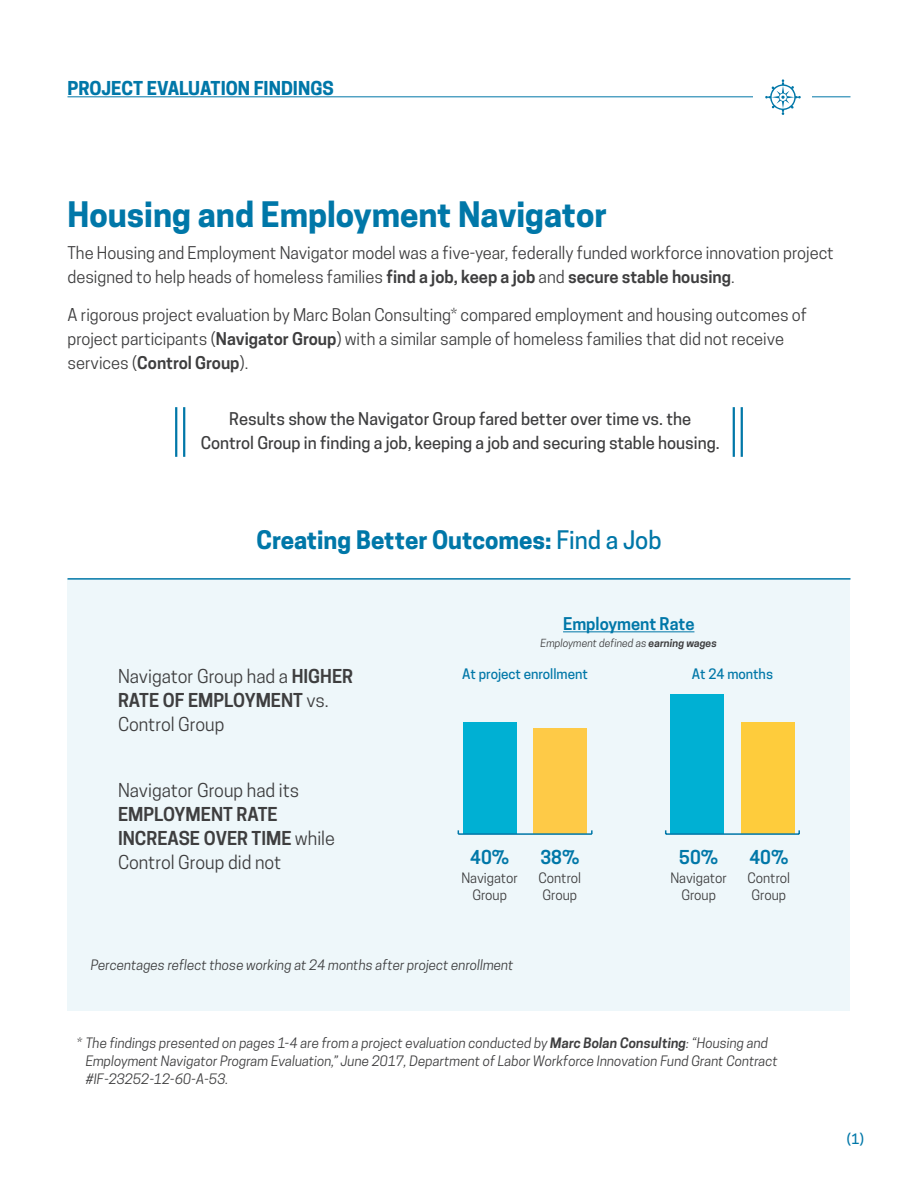
<style>
.page{position:relative;width:918px;height:1188px;background:#fff}
.page>*{position:absolute;margin:0;border:0;box-sizing:border-box;transform-origin:0 0}
.Page_Title{font:700 33px "Cooper Hewitt";color:#0077a8}
.heading_2{font:700 24px "Cooper Hewitt";color:#0077a8}
.p_text{font:18px/24px "Cooper Hewitt";color:#3e3e3f}
.Heading_3{font:18px/24px "Cooper Hewitt";color:#3e3e3f}
.Page_Title-2{font:700 18px "Cooper Hewitt";color:#0077a8}
.numbers{font:600 18px "Cooper Hewitt";color:#0077a8}
.p_text-2{font:16.5px/24px "Cooper Hewitt";color:#3e3e3f}
.p_text-3{font:500 16.5px/24px "Cooper Hewitt";color:#3e3e3f;text-align:center}
.Heading_3-2{font:600 16.5px "Cooper Hewitt";color:#0077a8}
.t1{font:italic 13.5px/18px "Cooper Hewitt";color:#3e3e3f}
.Box_Text{font:13.5px/16.5px "Cooper Hewitt";color:#3e3e3f;text-align:center}
.Partner_headings{font:500 13.5px "Cooper Hewitt";color:#0077a8}
.t2{font:italic 10.5px "Cooper Hewitt";color:#3e3e3f}
.s1{font-weight:600}
.s2{font-weight:500}
</style>
<div class="page">
<hr style="left:68px;top:96px;width:782px;height:1px;background:#0077a8">
<div style="left:754px;top:79px;width:58px;height:36px;background:#fff"></div>
<svg style="left:765px;top:79px;width:36px;height:36px"></svg>
<div style="left:68px;top:579px;width:782px;height:431px;background:#eef7fa"></div>
<hr style="left:68px;top:578px;width:782px;height:2px;background:#0077a8">
<div style="left:533px;top:728px;width:54px;height:106px;background:#feca47"></div>
<div style="left:463px;top:723px;width:54px;height:111px;background:#00b0d3"></div>
<hr style="left:458px;top:833px;width:134px;height:2px;background:#0077a8">
<div style="left:671px;top:695px;width:53px;height:139px;background:#00b0d3"></div>
<div style="left:741px;top:723px;width:53px;height:111px;background:#fecc3c"></div>
<hr style="left:666px;top:833px;width:133px;height:2px;background:#0077a8">
<hr style="left:563px;top:631px;width:131px;height:1px;background:#0077a8">
<hr style="left:175px;top:407px;width:2px;height:50px;background:#0077a8">
<hr style="left:183px;top:407px;width:2px;height:50px;background:#0077a8">
<hr style="left:733px;top:407px;width:2px;height:50px;background:#0077a8">
<hr style="left:741px;top:407px;width:2px;height:50px;background:#0077a8">
<p class="Page_Title-2" style="left:68px;top:77px;width:268px">PROJECT EVALUATION FINDINGS</p>
<p class="Page_Title" style="left:68px;top:195px;width:541px">Housing and Employment Navigator</p>
<p class="p_text-2" style="left:68px;top:241px;width:768px">The Housing and Employment Navigator model was a five-year, federally funded workforce innovation project designed to help heads of homeless families <span class="s1">find a job, keep a job</span> and <span class="s1">secure stable housing</span>.</p>
<p class="p_text-2" style="left:68px;top:303px;width:741px">A rigorous project evaluation by Marc Bolan Consulting* compared employment and housing outcomes of project participants (<span class="s1">Navigator Group</span>) with a similar sample of homeless families that did not receive services (<span class="s1">Control Group</span>).</p>
<p class="p_text-3" style="left:201px;top:407px;width:520px">Results show the Navigator Group fared better over time vs. the<br>Control Group in finding a job, keeping a job and securing stable housing.</p>
<p class="heading_2" style="left:256px;top:526px;width:407px">Creating Better Outcomes: <span class="s2">Find a Job</span></p>
<p class="Heading_3" style="left:118px;top:664px;width:237px">Navigator Group had a <span class="s1">HIGHER<br>RATE OF EMPLOYMENT</span> vs.<br>Control Group</p>
<p class="p_text" style="left:118px;top:779px;width:218px">Navigator Group had its<br><span class="s1">EMPLOYMENT RATE<br>INCREASE OVER TIME</span> while<br>Control Group did not</p>
<p class="Heading_3-2" style="left:563px;top:614px;width:133px">Employment Rate</p>
<p class="t2" style="left:541px;top:637px;width:178px">Employment defined as <span class="s1">earning wages</span></p>
<p class="Partner_headings" style="left:462px;top:666px;width:127px">At project enrollment</p>
<p class="numbers" style="left:470px;top:846px;width:40px">40%</p>
<p class="Box_Text" style="left:461px;top:870px;width:58px">Navigator<br>Group</p>
<p class="numbers" style="left:540px;top:846px;width:40px">38%</p>
<p class="Box_Text" style="left:539px;top:870px;width:44px;text-align:left">Control<br>Group</p>
<p class="Partner_headings" style="left:692px;top:666px;width:83px">At 24 months</p>
<p class="numbers" style="left:679px;top:846px;width:40px">50%</p>
<p class="Box_Text" style="left:670px;top:870px;width:58px">Navigator<br>Group</p>
<p class="numbers" style="left:749px;top:846px;width:40px">40%</p>
<p class="Box_Text" style="left:748px;top:870px;width:44px;text-align:left">Control<br>Group</p>
<p class="t1" style="left:91px;top:956px;width:424px">Percentages reflect those working at 24 months after project enrollment</p>
<p class="t1" style="left:86px;top:1034px;width:694px;text-indent:-9px">* The findings presented on pages 1-4 are from a project evaluation conducted by <span class="s1">Marc Bolan Consulting</span>: “Housing and<br>Employment Navigator Program Evaluation,” June 2017, Department of Labor Workforce Innovation Fund Grant Contract #IF-23252-12-60-A-53.</p>
<p class="Partner_headings" style="left:847px;top:1131px;width:19px">(1)</p>
</div>
